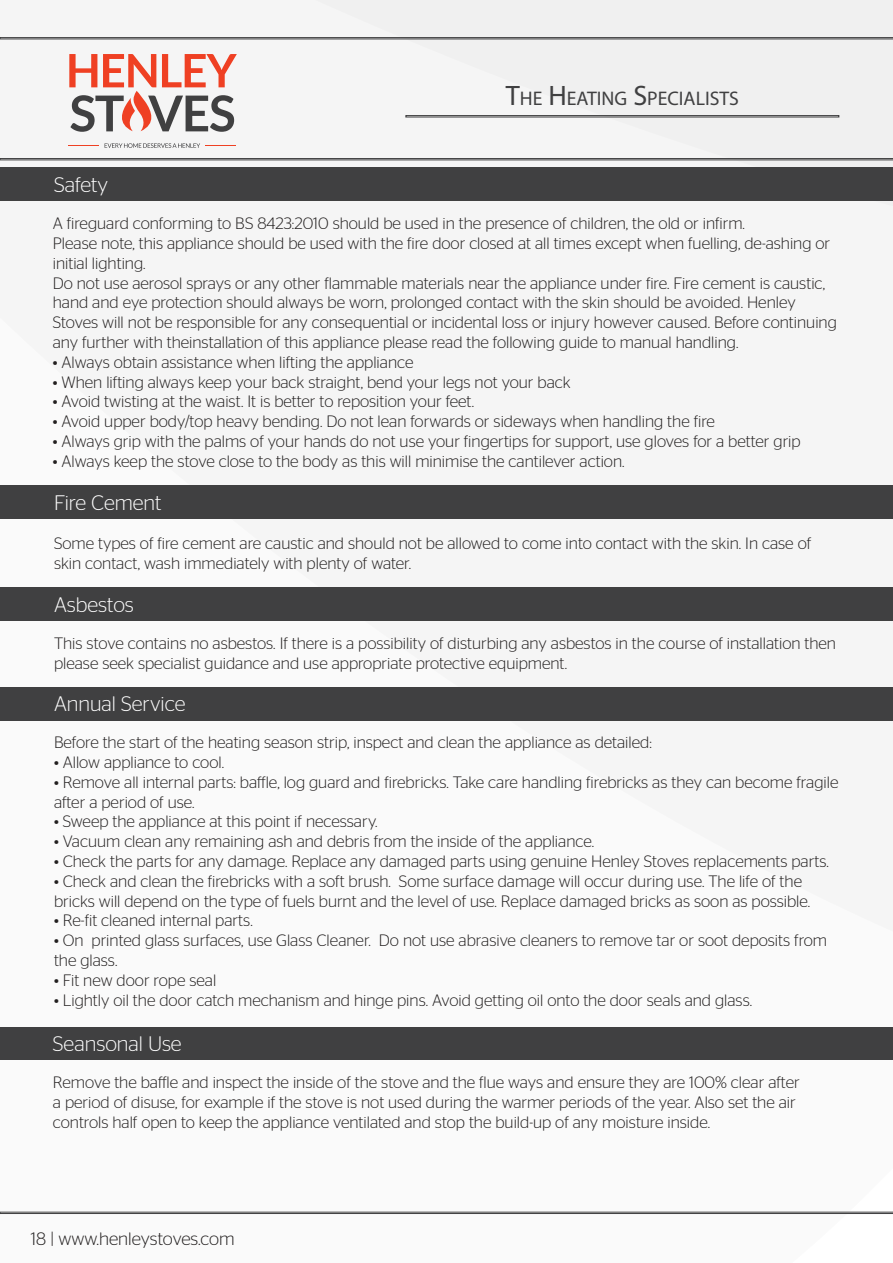
<style>
.page{position:relative;width:893px;height:1263px;background:#fff}
.page>*{position:absolute;margin:0;border:0;box-sizing:border-box;transform-origin:0 0}
.t1{font:300 21px "Stag Sans";color:#fff}
.t2{font:19.8px "Myriad Pro";color:#404041}
.t3{font:300 18px "Stag Sans";color:#221f1f}
.t4{font:300 16.5px/19.8px "Stag Sans";color:#221f1f}
.s1{font-size:28.2px}
</style>
<div class="page">
<div style="left:0;top:0;width:893px;height:1214px;background:#f5f5f5"></div>
<svg style="left:0;top:158px;width:893px;height:2px;background:#636364"></svg>
<svg style="left:0;top:37px;width:893px;height:2px;background:#676768"></svg>
<div style="left:406px;top:115px;width:433px;height:2px;border:1px solid #404041"></div>
<svg style="left:69px;top:54px;width:168px;height:78px"></svg>
<hr style="left:69px;top:145px;width:30px;height:1px;background:#ef4023">
<hr style="left:205px;top:145px;width:30px;height:1px;background:#ef4023">
<svg style="left:105px;top:143px;width:95px;height:5px"></svg>
<svg style="left:0;top:1212px;width:893px;height:1px"></svg>
<div style="left:0;top:167px;width:893px;height:34px;background:#404041"></div>
<div style="left:0;top:687px;width:893px;height:33px;background:#404041"></div>
<div style="left:0;top:1027px;width:893px;height:33px;background:#404041"></div>
<div style="left:0;top:486px;width:893px;height:33px;background:#404041"></div>
<div style="left:0;top:587px;width:893px;height:34px;background:#404041"></div>
<p class="t1" style="left:54px;top:176px;width:56px">Safety</p>
<p class="t2" style="left:506px;top:86px;width:235px"><span class="s1">T</span>HE <span class="s1">H</span>EATING <span class="s1">S</span>PECIALISTS</p>
<p class="t4" style="left:53px;top:214px;width:786px">A fireguard conforming to BS 8423:2010 should be used in the presence of children, the old or infirm.<br>Please note, this appliance should be used with the fire door closed at all times except when fuelling, de-ashing or initial lighting.<br>Do not use aerosol sprays or any other flammable materials near the appliance under fire. Fire cement is caustic, hand and eye protection should always be worn, prolonged contact with the skin should be avoided. Henley Stoves will not be responsible for any consequential or incidental loss or injury however caused. Before continuing any further with theinstallation of this appliance please read the following guide to manual handling.</p>
<p class="t4" style="left:53px;top:353px;width:362px">• Always obtain assistance when lifting the appliance</p>
<p class="t4" style="left:53px;top:373px;width:519px">• When lifting always keep your back straight, bend your legs not your back</p>
<p class="t4" style="left:53px;top:393px;width:423px">• Avoid twisting at the waist. It is better to reposition your feet.</p>
<p class="t4" style="left:53px;top:412px;width:664px">• Avoid upper body/top heavy bending. Do not lean forwards or sideways when handling the fire</p>
<p class="t4" style="left:53px;top:432px;width:749px">• Always grip with the palms of your hands do not use your fingertips for support, use gloves for a better grip</p>
<p class="t4" style="left:53px;top:452px;width:573px">• Always keep the stove close to the body as this will minimise the cantilever action.</p>
<p class="t1" style="left:54px;top:494px;width:109px">Fire Cement</p>
<p class="t4" style="left:54px;top:534px;width:759px">Some types of fire cement are caustic and should not be allowed to come into contact with the skin. In case of skin contact, wash immediately with plenty of water.</p>
<p class="t1" style="left:54px;top:596px;width:81px">Asbestos</p>
<p class="t4" style="left:54px;top:634px;width:784px">This stove contains no asbestos. If there is a possibility of disturbing any asbestos in the course of installation then please seek specialist guidance and use appropriate protective equipment.</p>
<p class="t1" style="left:54px;top:695px;width:133px">Annual Service</p>
<p class="t4" style="left:54px;top:733px;width:599px">Before the start of the heating season strip, inspect and clean the appliance as detailed:</p>
<p class="t4" style="left:54px;top:753px;width:172px">• Allow appliance to cool.</p>
<p class="t4" style="left:54px;top:773px;width:786px">• Remove all internal parts: baffle, log guard and firebricks. Take care handling firebricks as they can become fragile after a period of use.</p>
<p class="t4" style="left:54px;top:813px;width:325px">• Sweep the appliance at this point if necessary.</p>
<p class="t4" style="left:54px;top:832px;width:542px">• Vacuum clean any remaining ash and debris from the inside of the appliance.</p>
<p class="t4" style="left:54px;top:852px;width:776px">• Check the parts for any damage. Replace any damaged parts using genuine Henley Stoves replacements parts.</p>
<p class="t4" style="left:54px;top:872px;width:758px">• Check and clean the firebricks with a soft brush. Some surface damage will occur during use. The life of the bricks will depend on the type of fuels burnt and the level of use. Replace damaged bricks as soon as possible.</p>
<p class="t4" style="left:54px;top:912px;width:200px">• Re-fit cleaned internal parts.</p>
<p class="t4" style="left:54px;top:931px;width:775px">• On printed glass surfaces, use Glass Cleaner. Do not use abrasive cleaners to remove tar or soot deposits from the glass.</p>
<p class="t4" style="left:54px;top:971px;width:164px">• Fit new door rope seal</p>
<p class="t4" style="left:54px;top:991px;width:700px">• Lightly oil the door catch mechanism and hinge pins. Avoid getting oil onto the door seals and glass.</p>
<p class="t1" style="left:53px;top:1035px;width:130px">Seansonal Use</p>
<p class="t4" style="left:53px;top:1073px;width:748px">Remove the baffle and inspect the inside of the stove and the flue ways and ensure they are 100% clear after a period of disuse, for example if the stove is not used during the warmer periods of the year. Also set the air controls half open to keep the appliance ventilated and stop the build-up of any moisture inside.</p>
<p class="t3" style="left:31px;top:1231px;width:205px">18 | www.henleystoves.com</p>
</div>
